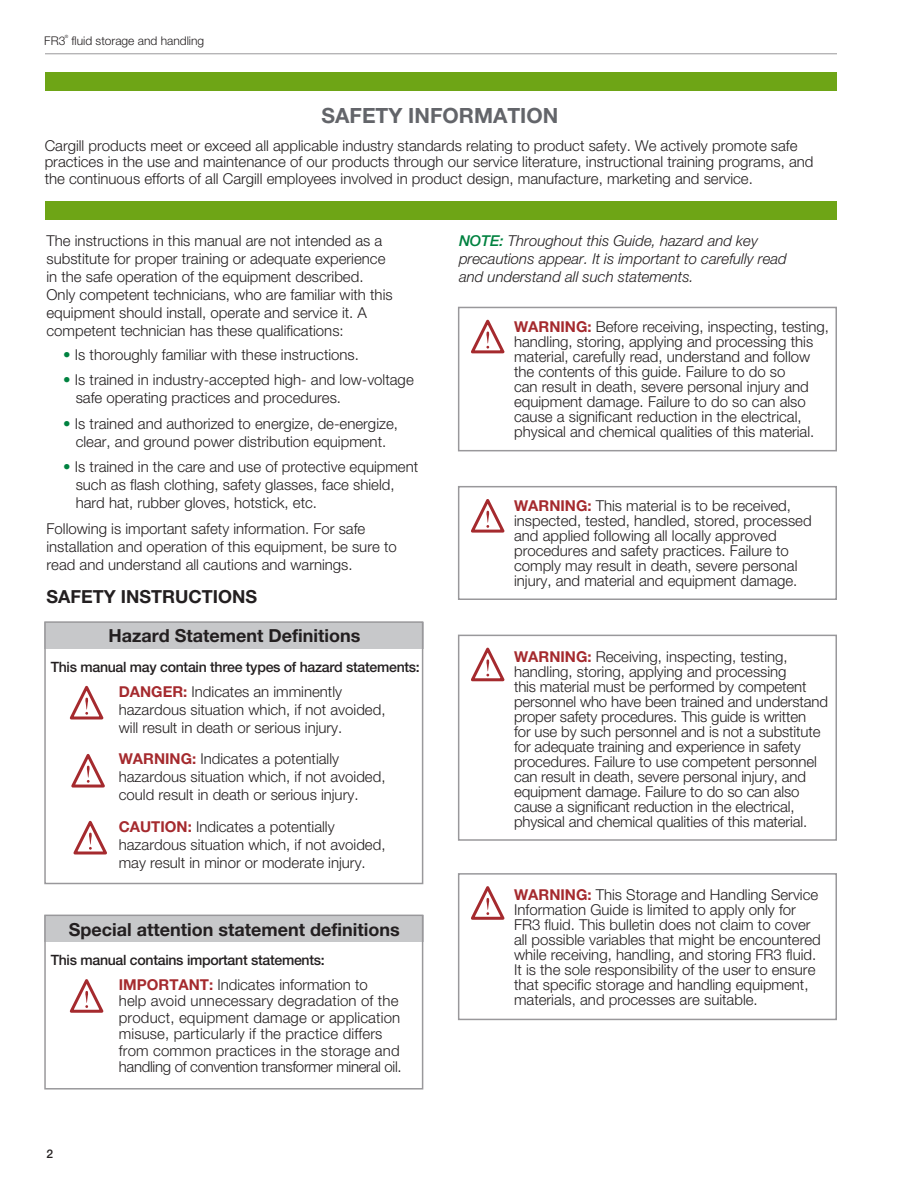
<style>
.page{position:relative;width:918px;height:1188px;background:#fff}
.page>*{position:absolute;margin:0;border:0;box-sizing:border-box;transform-origin:0 0}
.t1{font:700 21px "Helvetica Neue LT Std";color:#63656a}
.FIG-B{font:700 18px "Helvetica Neue LT Std";color:#231f20}
.Normal{font:700 18px "Helvetica Neue LT Std";color:#231f20}
.Normal-2{font:300 15px/15px "Helvetica Neue LT Std";color:#231f20}
.Normal-3{font:italic 300 15px/18px "Helvetica Neue LT Std";color:#231f20}
.Normal-4{font:500 14.25px "Helvetica Neue LT Std";letter-spacing:-.02em;color:#231f20}
.t2{font:300 12px "Helvetica Neue LT Std";color:#231f20}
.t3{font:500 12px "Helvetica Neue LT Std";color:#231f20}
.t4{font:300 4.35px "Helvetica Neue LT Std";color:#231f20}
.s1{color:#008240}
.s2{font-weight:700;color:#a52a2e}
.s3{font-weight:500;color:#008240}
</style>
<div class="page">
<hr style="left:45px;top:53px;width:792px;height:1px;background:#99989b">
<div style="left:458px;top:307px;width:379px;height:144px;border:2px solid #99989b"></div>
<div style="left:44px;top:622px;width:379px;height:27px;background:#c7c8ca"></div>
<div style="left:44px;top:621px;width:379px;height:263px;border:2px solid #99989b"></div>
<div style="left:45px;top:72px;width:792px;height:19px;background:#6ea516"></div>
<div style="left:45px;top:201px;width:792px;height:19px;background:#6ea516"></div>
<svg style="left:69px;top:685px;width:35px;height:35px"></svg>
<svg style="left:71px;top:754px;width:34px;height:34px"></svg>
<svg style="left:73px;top:820px;width:34px;height:35px"></svg>
<div style="left:44px;top:915px;width:379px;height:27px;background:#c7c8ca"></div>
<div style="left:44px;top:915px;width:379px;height:175px;border:2px solid #99989b"></div>
<svg style="left:69px;top:979px;width:35px;height:34px"></svg>
<svg style="left:471px;top:319px;width:34px;height:35px"></svg>
<div style="left:458px;top:486px;width:379px;height:114px;border:2px solid #99989b"></div>
<svg style="left:471px;top:499px;width:34px;height:34px"></svg>
<div style="left:458px;top:635px;width:379px;height:206px;border:2px solid #99989b"></div>
<svg style="left:471px;top:647px;width:34px;height:35px"></svg>
<div style="left:458px;top:873px;width:379px;height:147px;border:2px solid #99989b"></div>
<svg style="left:471px;top:886px;width:34px;height:34px"></svg>
<p class="t2" style="left:44px;top:33px;width:23px">FR3</p>
<p class="t4" style="left:65px;top:34px;width:5px">®</p>
<p class="t2" style="left:71px;top:33px;width:134px">fluid storage and handling</p>
<p class="t1" style="left:322px;top:103px;width:238px">SAFETY INFORMATION</p>
<p class="Normal-2" style="left:45px;top:137px;width:770px;line-height:16.5px">Cargill products meet or exceed all applicable industry standards relating to product safety. We actively promote safe practices in the use and maintenance of our products through our service literature, instructional training programs, and the continuous efforts of all Cargill employees involved in product design, manufacture, marketing and service.</p>
<p class="Normal-2" style="left:46px;top:231px;width:348px;line-height:18px">The instructions in this manual are not intended as a substitute for proper training or adequate experience in the safe operation of the equipment described.<br>Only competent technicians, who are familiar with this equipment should install, operate and service it. A competent technician has these qualifications:</p>
<p class="Normal-2" style="left:63px;top:347px;width:294px"><span class="s1">•</span> Is thoroughly familiar with these instructions.</p>
<p class="Normal-2" style="left:76px;top:371px;width:340px;line-height:18px;text-indent:-13px"><span class="s1">•</span> Is trained in industry-accepted high- and low-voltage safe operating practices and procedures.</p>
<p class="Normal-2" style="left:63px;top:414px;width:336px;line-height:18px;text-align:center"><span class="s1">•</span> Is trained and authorized to energize, de-energize, clear, and ground power distribution equipment.</p>
<p class="Normal-2" style="left:76px;top:458px;width:344px;line-height:18px;text-indent:-13px"><span class="s1">•</span> Is trained in the care and use of protective equipment such as flash clothing, safety glasses, face shield, hard hat, rubber gloves, hotstick, etc.</p>
<p class="Normal-2" style="left:46px;top:519px;width:352px;line-height:18px">Following is important safety information. For safe installation and operation of this equipment, be sure to read and understand all cautions and warnings.</p>
<p class="Normal" style="left:46px;top:585px;width:212px">SAFETY INSTRUCTIONS</p>
<p class="FIG-B" style="left:108px;top:625px;width:253px">Hazard Statement Definitions</p>
<p class="Normal-4" style="left:51px;top:658px;width:371px">This manual may contain three types of hazard statements:</p>
<p class="Normal-2" style="left:119px;top:682px;width:268px;line-height:18px"><span class="s2">DANGER:</span> Indicates an imminently hazardous situation which, if not avoided, will result in death or serious injury.</p>
<p class="Normal-2" style="left:119px;top:749px;width:268px;line-height:18px"><span class="s2">WARNING:</span> Indicates a potentially hazardous situation which, if not avoided, could result in death or serious injury.</p>
<p class="Normal-2" style="left:119px;top:817px;width:268px;line-height:18px"><span class="s2">CAUTION:</span> Indicates a potentially hazardous situation which, if not avoided, may result in minor or moderate injury.</p>
<p class="FIG-B" style="left:69px;top:918px;width:332px">Special attention statement definitions</p>
<p class="Normal-4" style="left:51px;top:951px;width:276px">This manual contains important statements:</p>
<p class="t3" style="left:46px;top:1146px;width:8px">2</p>
<p class="Normal-2" style="left:119px;top:976px;width:283px;line-height:16.5px"><span class="s2">IMPORTANT:</span> Indicates information to<br>help avoid unnecessary degradation of the product, equipment damage or application misuse, particularly if the practice differs from common practices in the storage and handling of convention transformer mineral oil.</p>
<p class="Normal-3" style="left:459px;top:231px;width:329px"><span class="s3">NOTE:</span> Throughout this Guide, hazard and key precautions appear. It is important to carefully read and understand all such statements.</p>
<p class="Normal-2" style="left:514px;top:319px;width:317px"><span class="s2">WARNING:</span> Before receiving, inspecting, testing, handling, storing, applying and processing this material, carefully read, understand and follow the contents of this guide. Failure to do so<br>can result in death, severe personal injury and equipment damage. Failure to do so can also cause a significant reduction in the electrical, physical and chemical qualities of this material.</p>
<p class="Normal-2" style="left:514px;top:498px;width:299px"><span class="s2">WARNING:</span> This material is to be received, inspected, tested, handled, stored, processed and applied following all locally approved procedures and safety practices. Failure to comply may result in death, severe personal injury, and material and equipment damage.</p>
<p class="Normal-2" style="left:514px;top:648px;width:315px"><span class="s2">WARNING:</span> Receiving, inspecting, testing, handling, storing, applying and processing<br>this material must be performed by competent personnel who have been trained and understand proper safety procedures. This guide is written<br>for use by such personnel and is not a substitute for adequate training and experience in safety procedures. Failure to use competent personnel can result in death, severe personal injury, and equipment damage. Failure to do so can also cause a significant reduction in the electrical, physical and chemical qualities of this material.</p>
<p class="Normal-2" style="left:514px;top:887px;width:308px"><span class="s2">WARNING:</span> This Storage and Handling Service Information Guide is limited to apply only for FR3 fluid. This bulletin does not claim to cover all possible variables that might be encountered while receiving, handling, and storing FR3 fluid.<br>It is the sole responsibility of the user to ensure that specific storage and handling equipment, materials, and processes are suitable.</p>
</div>
